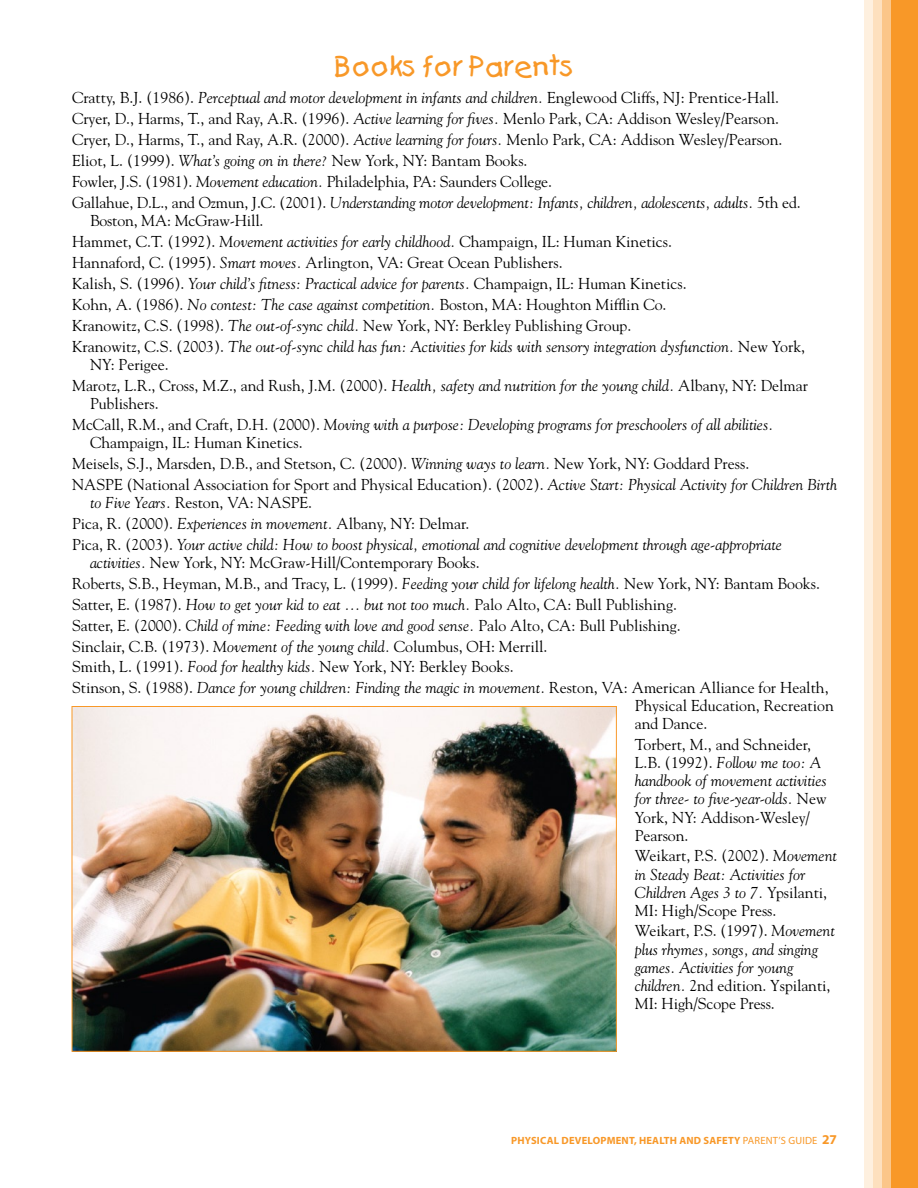
<style>
.page{position:relative;width:918px;height:1188px;background:#fff}
.page>*{position:absolute;margin:0;border:0;box-sizing:border-box;transform-origin:0 0}
.t1{font:27px "Catchup";color:#f89828}
.t2{font:15.75px/21px "Goudy";color:#000}
.t3{font:italic 15.75px/18px "Goudy";color:#000}
.t4{font:700 10.5px "Myriad Pro";letter-spacing:.02em;color:#f89828}
.s1{font-style:italic}
.s2{font-style:normal}
.s3{font-weight:400}
.s4{font-size:13.5px}
</style>
<div class="page">
<div style="left:891px;top:0;width:27px;height:1188px;background:#f89828"></div>
<div style="left:882px;top:0;width:9px;height:1188px;background:#fbc689"></div>
<div style="left:873px;top:0;width:9px;height:1188px;background:#fde0be"></div>
<div style="left:864px;top:0;width:9px;height:1188px;background:#fef0df"></div>
<img style="left:74px;top:708px;width:541px;height:342px">
<h1 class="t1" style="left:334px;top:48px;width:242px">Books for Parents</h1>
<p class="t2" style="left:72px;top:86px;width:730px">Cratty, B.J. (1986). <span class="s1">Perceptual and motor development in infants and children.</span> Englewood Cliffs, NJ: Prentice-Hall.<br>Cryer, D., Harms, T., and Ray, A.R. (1996). <span class="s1">Active learning for fives.</span> Menlo Park, CA: Addison Wesley/Pearson.<br>Cryer, D., Harms, T., and Ray, A.R. (2000). <span class="s1">Active learning for fours.</span> Menlo Park, CA: Addison Wesley/Pearson.<br>Eliot, L. (1999). <span class="s1">What’s going on in there?</span> New York, NY: Bantam Books.<br>Fowler, J.S. (1981). <span class="s1">Movement education.</span> Philadelphia, PA: Saunders College.<br>Gallahue, D.L., and Ozmun, J.C. (2001). <span class="s1">Understanding motor development: Infants, children, adolescents, adults.</span> 5th ed.</p>
<p class="t2" style="left:72px;top:209px;width:735px;text-indent:18px">Boston, MA: McGraw-Hill.<br>Hammet, C.T. (1992). <span class="s1">Movement activities for early childhood.</span> Champaign, IL: Human Kinetics.<br>Hannaford, C. (1995). <span class="s1">Smart moves.</span> Arlington, VA: Great Ocean Publishers.<br>Kalish, S. (1996). <span class="s1">Your child’s fitness: Practical advice for parents.</span> Champaign, IL: Human Kinetics.<br>Kohn, A. (1986). <span class="s1">No contest: The case against competition.</span> Boston, MA: Houghton Mifflin Co.<br>Kranowitz, C.S. (1998). <span class="s1">The out-of-sync child.</span> New York, NY: Berkley Publishing Group.<br>Kranowitz, C.S. (2003). <span class="s1">The out-of-sync child has fun: Activities for kids with sensory integration dysfunction.</span> New York,</p>
<p class="t2" style="left:72px;top:353px;width:738px;text-indent:18px">NY: Perigee.<br>Marotz, L.R., Cross, M.Z., and Rush, J.M. (2000). <span class="s1">Health, safety and nutrition for the young child.</span> Albany, NY: Delmar</p>
<p class="t3" style="left:72px;top:392px;width:703px;line-height:21px;text-indent:18px"><span class="s2">Publishers.<br>McCall, R.M., and Craft, D.H. (2000).</span> Moving with a purpose: Developing programs for preschoolers of all abilities.</p>
<p class="t2" style="left:72px;top:431px;width:767px;text-indent:18px">Champaign, IL: Human Kinetics.<br>Meisels, S.J., Marsden, D.B., and Stetson, C. (2000). <span class="s1">Winning ways to learn.</span> New York, NY: Goddard Press.<br>NASPE (National Association for Sport and Physical Education). (2002). <span class="s1">Active Start: Physical Activity for Children Birth</span></p>
<p class="t3" style="left:72px;top:491px;width:711px;line-height:21px;text-indent:18px">to Five Years. <span class="s2">Reston, VA: NASPE.<br>Pica, R. (2000).</span> Experiences in movement. <span class="s2">Albany, NY: Delmar.<br>Pica, R. (2003).</span> Your active child: How to boost physical, emotional and cognitive development through age-appropriate</p>
<p class="t2" style="left:72px;top:551px;width:758px;text-indent:18px"><span class="s1">activities.</span> New York, NY: McGraw-Hill/Contemporary Books.<br>Roberts, S.B., Heyman, M.B., and Tracy, L. (1999). <span class="s1">Feeding your child for lifelong health.</span> New York, NY: Bantam Books.<br>Satter, E. (1987). <span class="s1">How to get your kid to eat … but not too much.</span> Palo Alto, CA: Bull Publishing.<br>Satter, E. (2000). <span class="s1">Child of mine: Feeding with love and good sense.</span> Palo Alto, CA: Bull Publishing.<br>Sinclair, C.B. (1973). <span class="s1">Movement of the young child.</span> Columbus, OH: Merrill.<br>Smith, L. (1991). <span class="s1">Food for healthy kids.</span> New York, NY: Berkley Books.<br>Stinson, S. (1988). <span class="s1">Dance for young children: Finding the magic in movement.</span> Reston, VA: American Alliance for Health,</p>
<p class="t2" style="left:635px;top:697px;width:201px;line-height:18px">Physical Education, Recreation and Dance.</p>
<p class="t2" style="left:635px;top:736px;width:193px;line-height:18px">Torbert, M., and Schneider,<br>L.B. (1992). <span class="s1">Follow me too: A handbook of movement activities for three- to five-year-olds.</span> New<br>York, NY: Addison-Wesley/<br>Pearson.</p>
<p class="t3" style="left:635px;top:847px;width:204px"><span class="s2">Weikart, P.S. (2002).</span> Movement in Steady Beat: Activities for<br>Children Ages 3 to 7. <span class="s2">Ypsilanti,<br>MI: High/Scope Press.</span></p>
<p class="t3" style="left:635px;top:922px;width:201px"><span class="s2">Weikart, P.S. (1997).</span> Movement plus rhymes, songs, and singing games. Activities for young children. <span class="s2">2nd edition. Yspilanti,<br>MI: High/Scope Press.</span></p>
<p class="t4" style="left:511px;top:1134px;width:327px">PHYSICAL DEVELOPMENT, HEALTH AND SAFETY <span class="s3">PARENT’S Guide</span> <span class="s4">27</span></p>
</div>
